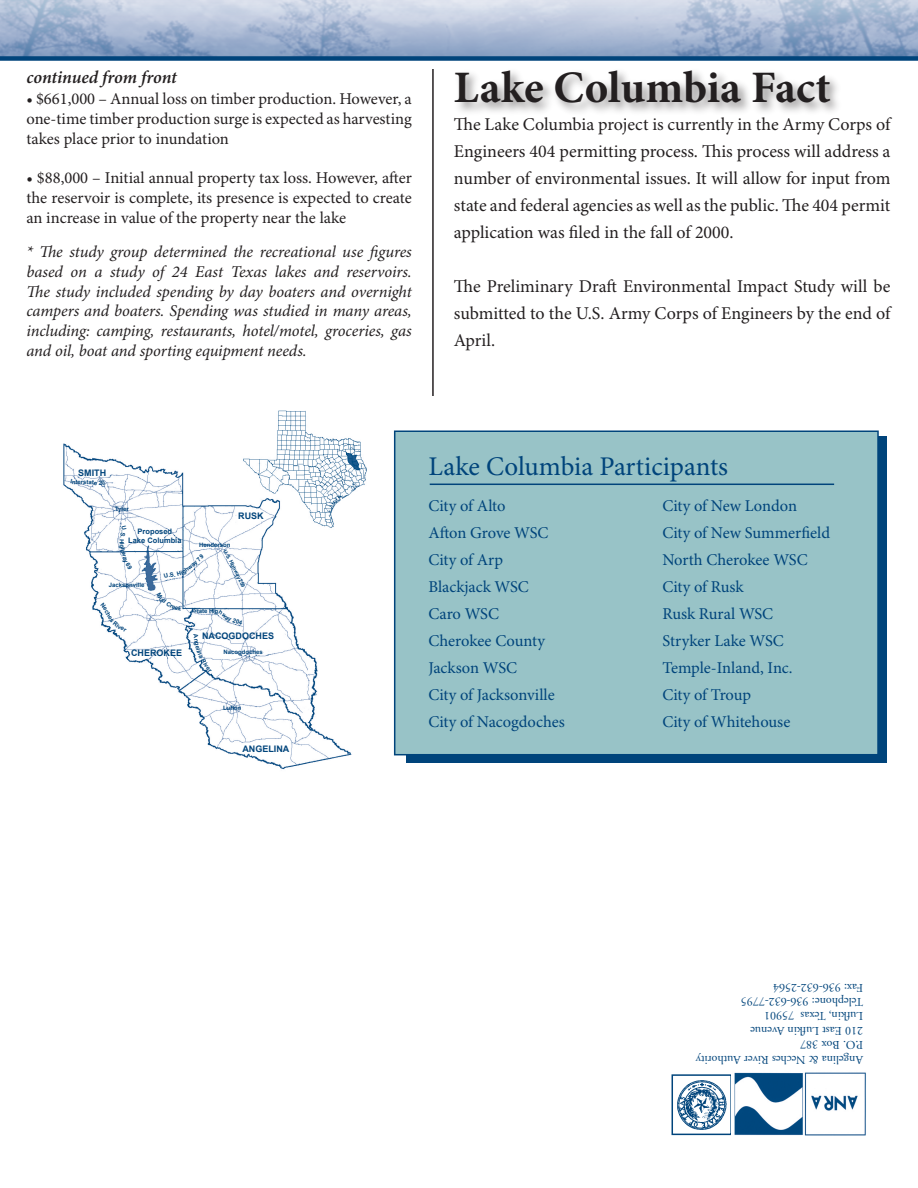
<style>
.page{position:relative;width:918px;height:1188px;background:#fff}
.page>*{position:absolute;margin:0;border:0;box-sizing:border-box;transform-origin:0 0}
.t1{font:700 45px "Minion Pro";color:#231f20}
.t2{font:27px "Minion Pro";color:#00447b}
.t3{font:18px/27px "Minion Pro";color:#231f20;text-align:justify}
.t4{font:italic 600 18px "Minion Pro";letter-spacing:-.005em;color:#231f20}
.t5{font:italic 16.5px/19.8px "Minion Pro";letter-spacing:-.005em;color:#231f20;text-align:justify}
.t6{font:16.5px/19.8px "Minion Pro";color:#231f20;text-align:justify}
.t7{font:16.5px/27px "Minion Pro";letter-spacing:-.005em;color:#00447b}
.t8{font:12px/14.4px "Adobe Garamond";color:#00447b}
.t9{font:700 9px "Arial";color:#00447b}
.t10{font:700 7.5px/9px "Arial";color:#00447b;text-align:center}
.t11{font:700 6px "Arial";color:#00447b}
</style>
<div class="page">
<div style="left:406px;top:436px;width:481px;height:327px;background:#00447b"></div>
<img style="left:677px;top:1080px;width:50px;height:50px">
<div style="left:672px;top:1074px;width:60px;height:61px;border:2px solid #00447b"></div>
<img style="left:734px;top:1072px;width:132px;height:64px">
<div style="left:395px;top:431px;width:483px;height:324px;background:#98c3c7"></div>
<div style="left:394px;top:430px;width:485px;height:325px;border:2px solid #00447b"></div>
<img style="left:278px;top:410px;width:28px;height:9px">
<img style="left:63px;top:419px;width:304px;height:351px">
<svg style="left:0;top:0;width:918px;height:61px;background:#9cb0cd"></svg>
<hr style="left:430px;top:484px;width:404px;height:1px;background:#00447b">
<div style="left:238px;top:512px;width:27px;height:7px;background:#fff"></div>
<div style="left:453px;top:67px;width:391px;height:51px;background:#231f20;opacity:.5"></div>
<hr style="left:432px;top:69px;width:2px;height:327px;background:#231f20">
<svg style="left:157px;top:593px;width:25px;height:18px"></svg>
<svg style="left:119px;top:525px;width:14px;height:45px"></svg>
<svg style="left:164px;top:554px;width:40px;height:24px"></svg>
<svg style="left:100px;top:602px;width:27px;height:30px"></svg>
<svg style="left:223px;top:550px;width:23px;height:38px"></svg>
<svg style="left:71px;top:479px;width:6px;height:5px"></svg>
<svg style="left:83px;top:480px;width:22px;height:5px"></svg>
<svg style="left:193px;top:608px;width:11px;height:5px"></svg>
<svg style="left:210px;top:608px;width:33px;height:17px"></svg>
<svg style="left:194px;top:634px;width:18px;height:39px"></svg>
<p class="t4" style="left:26px;top:66px;width:152px">continued from front</p>
<p class="t6" style="left:26px;top:90px;width:387px">• $661,000 – Annual loss on timber production. However, a one-time timber production surge is expected as harvesting takes place prior to inundation</p>
<p class="t6" style="left:26px;top:169px;width:387px">• $88,000 – Initial annual property tax loss. However, after the reservoir is complete, its presence is expected to create an increase in value of the property near the lake</p>
<p class="t5" style="left:26px;top:243px;width:387px">* The study group determined the recreational use figures based on a study of 24 East Texas lakes and reservoirs.<br>The study included spending by day boaters and overnight campers and boaters. Spending was studied in many areas, including: camping, restaurants, hotel/motel, groceries, gas and oil, boat and sporting equipment needs.</p>
<h1 class="t1" style="left:454px;top:60px;width:378px">Lake Columbia Fact</h1>
<p class="t3" style="left:454px;top:111px;width:438px">The Lake Columbia project is currently in the Army Corps of Engineers 404 permitting process. This process will address a number of environmental issues. It will allow for input from state and federal agencies as well as the public. The 404 permit application was filed in the fall of 2000.</p>
<p class="t3" style="left:454px;top:273px;width:438px">The Preliminary Draft Environmental Impact Study will be submitted to the U.S. Army Corps of Engineers by the end of April.</p>
<p class="t9" style="left:78px;top:468px;width:29px">SMITH</p>
<p class="t11" style="left:77px;top:479px;width:7px">er</p>
<p class="t11" style="left:115px;top:506px;width:15px">Tyler</p>
<p class="t10" style="left:128px;top:527px;width:55px">Proposed<br>Lake Columbia</p>
<p class="t11" style="left:109px;top:582px;width:37px">Jacksonville</p>
<p class="t9" style="left:131px;top:648px;width:53px">CHEROKEE</p>
<p class="t9" style="left:238px;top:511px;width:27px">RUSK</p>
<p class="t11" style="left:199px;top:542px;width:33px">Henderson</p>
<p class="t11" style="left:204px;top:607px;width:5px">e</p>
<p class="t9" style="left:202px;top:630px;width:73px">NACOGDOCHES</p>
<p class="t11" style="left:224px;top:648px;width:41px">Nacogdoches</p>
<p class="t11" style="left:223px;top:704px;width:19px">Lufkin</p>
<p class="t9" style="left:242px;top:744px;width:48px">ANGELINA</p>
<h2 class="t2" style="left:428px;top:450px;width:301px">Lake Columbia Participants</h2>
<p class="t7" style="left:428px;top:493px;width:138px">City of Alto<br>Afton Grove WSC<br>City of Arp<br>Blackjack WSC<br>Caro WSC<br>Cherokee County<br>Jackson WSC<br>City of Jacksonville<br>City of Nacogdoches</p>
<p class="t7" style="left:662px;top:493px;width:169px">City of New London<br>City of New Summerfield<br>North Cherokee WSC<br>City of Rusk<br>Rusk Rural WSC<br>Stryker Lake WSC<br>Temple-Inland, Inc.<br>City of Troup<br>City of Whitehouse</p>
<p class="t8" style="left:863px;top:1066px;width:169px;rotate:-180deg">Angelina &amp; Neches River Authority<br>P.O. Box 387<br>210 East Lufkin Avenue<br>Lufkin, Texas 75901<br>Telephone: 936-632-7795<br>Fax: 936-632-2564</p>
</div>
